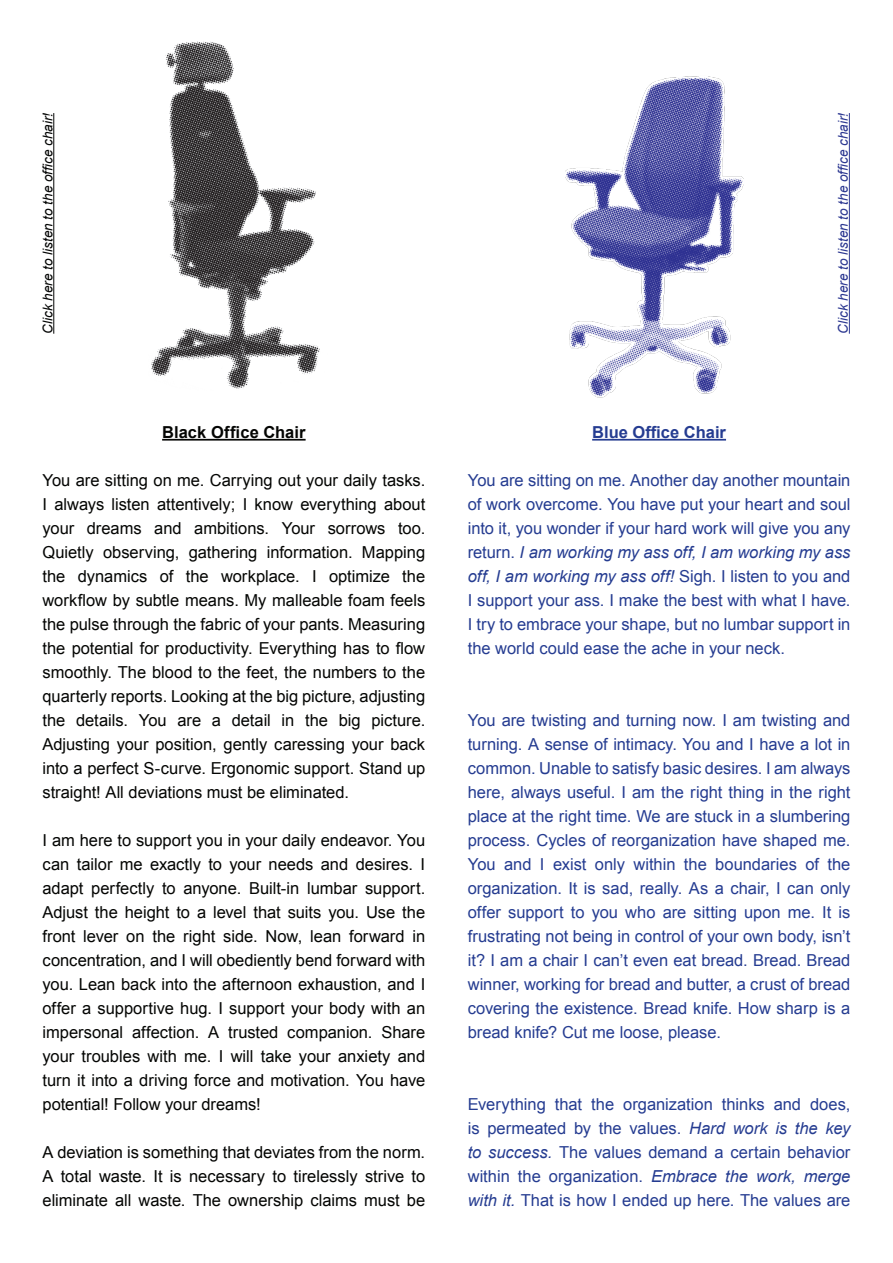
<style>
.page{position:relative;width:893px;height:1263px;background:#fff}
.page>*{position:absolute;margin:0;border:0;box-sizing:border-box;transform-origin:0 0}
.t1{font:16.5px/24px "Arial";letter-spacing:-.005em;color:#040503;text-align:justify}
.t2{font:16.5px/24px "Arial";color:#253c91;text-align:justify}
.t3{font:700 16.5px "Arial";letter-spacing:.005em;color:#040503}
.t4{font:700 16.5px "Arial";color:#253c91}
.t5{font:italic 13.5px "Arial";color:#040504}
.t6{font:italic 13.5px "Arial";color:#2c3891}
.s1{font-style:italic}
</style>
<div class="page">
<hr style="left:162px;top:439px;width:144px;height:2px;background:#040503">
<hr style="left:592px;top:439px;width:134px;height:2px;background:#253c91">
<img style="left:565px;top:76px;width:179px;height:322px">
<img style="left:151px;top:41px;width:169px;height:348px">
<hr style="left:849px;top:113px;width:1px;height:221px;background:#2c3891">
<hr style="left:53px;top:113px;width:1px;height:221px;background:#040504">
<p class="t5" style="left:39px;top:334px;width:222px;rotate:-90deg">Click here to listen to the office chair!</p>
<p class="t6" style="left:834px;top:334px;width:222px;rotate:-90deg">Click here to listen to the office chair!</p>
<p class="t3" style="left:162px;top:421px;width:145px">Black Office Chair</p>
<p class="t1" style="left:43px;top:468px;width:384px">You are sitting on me. Carrying out your daily tasks.<br>I always listen attentively; I know everything about your dreams and ambitions. Your sorrows too.<br>Quietly observing, gathering information. Mapping the dynamics of the workplace. I optimize the workflow by subtle means. My malleable foam feels the pulse through the fabric of your pants. Measuring the potential for productivity. Everything has to flow smoothly. The blood to the feet, the numbers to the quarterly reports. Looking at the big picture, adjusting the details. You are a detail in the big picture.<br>Adjusting your position, gently caressing your back into a perfect S-curve. Ergonomic support. Stand up straight! All deviations must be eliminated.</p>
<p class="t1" style="left:43px;top:828px;width:384px">I am here to support you in your daily endeavor. You can tailor me exactly to your needs and desires. I adapt perfectly to anyone. Built-in lumbar support.<br>Adjust the height to a level that suits you. Use the front lever on the right side. Now, lean forward in concentration, and I will obediently bend forward with you. Lean back into the afternoon exhaustion, and I offer a supportive hug. I support your body with an impersonal affection. A trusted companion. Share your troubles with me. I will take your anxiety and turn it into a driving force and motivation. You have potential! Follow your dreams!</p>
<p class="t1" style="left:43px;top:1140px;width:384px">A deviation is something that deviates from the norm.<br>A total waste. It is necessary to tirelessly strive to eliminate all waste. The ownership claims must be</p>
<p class="t4" style="left:592px;top:421px;width:135px">Blue Office Chair</p>
<p class="t2" style="left:468px;top:468px;width:384px">You are sitting on me. Another day another mountain of work overcome. You have put your heart and soul into it, you wonder if your hard work will give you any return. <span class="s1">I am working my ass off, I am working my ass off, I am working my ass off!</span> Sigh. I listen to you and I support your ass. I make the best with what I have.<br>I try to embrace your shape, but no lumbar support in the world could ease the ache in your neck.</p>
<p class="t2" style="left:468px;top:708px;width:384px">You are twisting and turning now. I am twisting and turning. A sense of intimacy. You and I have a lot in common. Unable to satisfy basic desires. I am always here, always useful. I am the right thing in the right place at the right time. We are stuck in a slumbering process. Cycles of reorganization have shaped me.<br>You and I exist only within the boundaries of the organization. It is sad, really. As a chair, I can only offer support to you who are sitting upon me. It is frustrating not being in control of your own body, isn’t it? I am a chair I can’t even eat bread. Bread. Bread winner, working for bread and butter, a crust of bread covering the existence. Bread knife. How sharp is a bread knife? Cut me loose, please.</p>
<p class="t2" style="left:468px;top:1092px;width:384px">Everything that the organization thinks and does, is permeated by the values. <span class="s1">Hard work is the key to success.</span> The values demand a certain behavior within the organization. <span class="s1">Embrace the work, merge with it.</span> That is how I ended up here. The values are</p>
</div>
